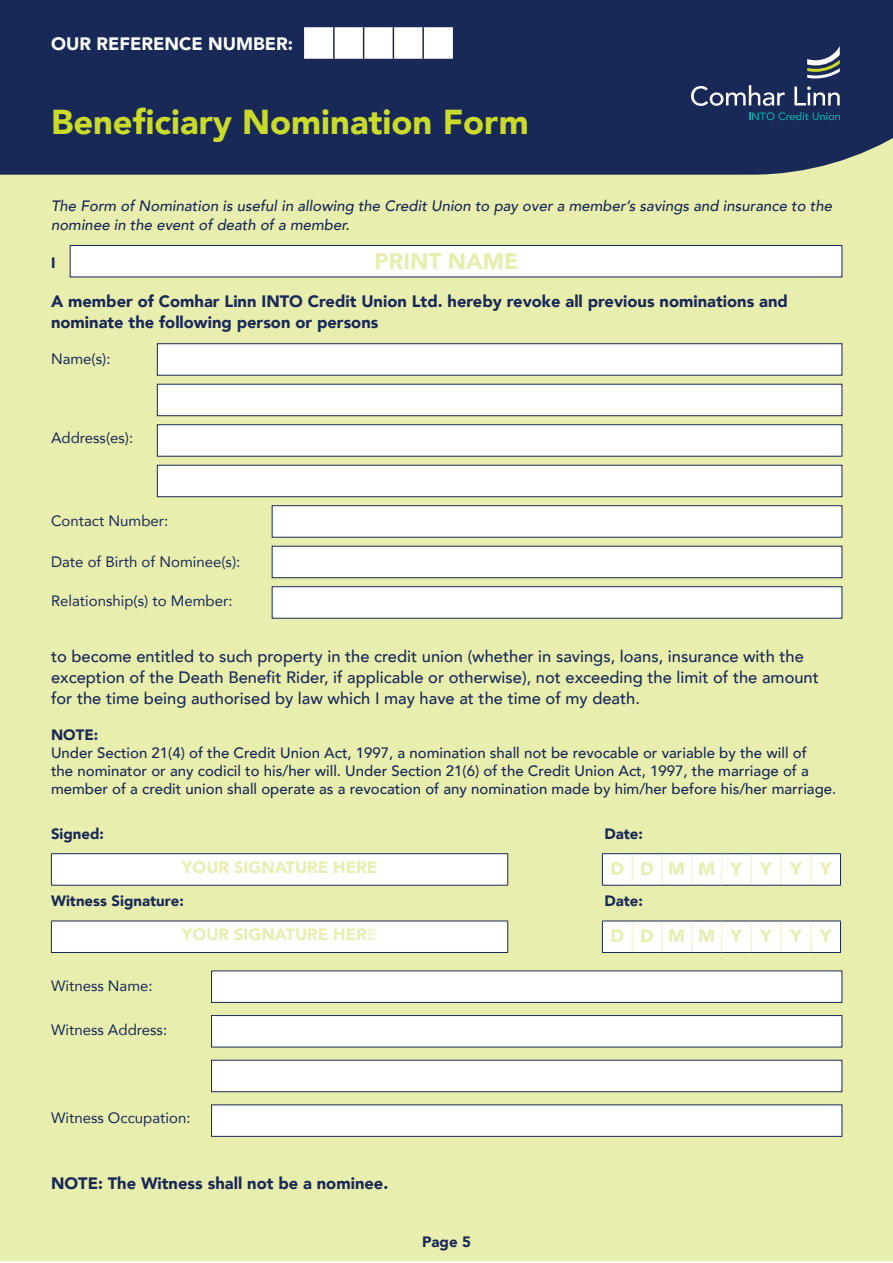
<style>
.page{position:relative;width:893px;height:1263px;background:#fff}
.page>*{position:absolute;margin:0;border:0;box-sizing:border-box;transform-origin:0 0}
.t1{font:900 34.5px "Avenir";color:#cbdb2a}
.t2{font:900 22.5px "Avenir";color:#e8eeae}
.t3{font:900 18px "Avenir";color:#fff}
.t4{font:900 18px "Avenir";letter-spacing:.83em;color:#e8eeae}
.t5{font:500 16.5px/21px "Avenir";color:#182957}
.t6{font:900 16.5px/21px "Avenir";color:#182957}
.t7{font:900 16.5px "Avenir";color:#e8eeae}
.t8{font:500 15px/18px "Avenir";color:#182957}
.t9{font:italic 500 15px/19.5px "Avenir";color:#182957}
.t10{font:15px "Avenir";color:#182957}
.t11{font:900 15px "Avenir";color:#182957}
.s1{color:#f2f6d5}
</style>
<div class="page">
<div style="left:0;top:0;width:893px;height:1261px;background:#e8eeae"></div>
<div style="left:0;top:0;width:893px;height:175px;background:#182957"></div>
<svg style="left:691px;top:85px;width:94px;height:21px"></svg>
<svg style="left:794px;top:86px;width:46px;height:19px"></svg>
<svg style="left:749px;top:112px;width:91px;height:8px"></svg>
<svg style="left:807px;top:46px;width:33px;height:32px"></svg>
<hr style="left:811px;top:853px;width:30px;height:1px;background:#182957">
<hr style="left:840px;top:854px;width:1px;height:31px;background:#182957">
<svg style="left:51px;top:853px;width:789px;height:33px"></svg>
<hr style="left:721px;top:885px;width:30px;height:1px;background:#182957">
<hr style="left:751px;top:885px;width:30px;height:1px;background:#182957">
<hr style="left:781px;top:885px;width:30px;height:1px;background:#182957">
<hr style="left:811px;top:885px;width:30px;height:1px;background:#182957">
<hr style="left:811px;top:920px;width:30px;height:1px;background:#182957">
<hr style="left:840px;top:921px;width:1px;height:31px;background:#182957">
<svg style="left:51px;top:920px;width:789px;height:33px"></svg>
<hr style="left:721px;top:952px;width:30px;height:1px;background:#182957">
<hr style="left:751px;top:952px;width:30px;height:1px;background:#182957">
<hr style="left:781px;top:952px;width:30px;height:1px;background:#182957">
<hr style="left:811px;top:952px;width:30px;height:1px;background:#182957">
<svg style="left:304px;top:27px;width:149px;height:32px"></svg>
<hr style="left:333px;top:27px;width:2px;height:32px;background:#182957">
<hr style="left:363px;top:27px;width:1px;height:32px;background:#182957">
<hr style="left:393px;top:27px;width:1px;height:32px;background:#182957">
<hr style="left:422px;top:27px;width:2px;height:32px;background:#182957">
<div style="left:70px;top:245px;width:772px;height:32px;background:#fff;border:1px solid #182957"></div>
<div style="left:157px;top:343px;width:685px;height:33px;background:#fff;border:1px solid #182957"></div>
<div style="left:211px;top:970px;width:631px;height:33px;background:#fff;border:1px solid #182957"></div>
<div style="left:211px;top:1015px;width:631px;height:32px;background:#fff;border:1px solid #182957"></div>
<div style="left:211px;top:1060px;width:631px;height:32px;background:#fff;border:1px solid #182957"></div>
<div style="left:211px;top:1104px;width:631px;height:33px;background:#fff;border:1px solid #182957"></div>
<div style="left:157px;top:384px;width:685px;height:32px;background:#fff;border:1px solid #182957"></div>
<div style="left:157px;top:424px;width:685px;height:33px;background:#fff;border:1px solid #182957"></div>
<div style="left:157px;top:465px;width:685px;height:32px;background:#fff;border:1px solid #182957"></div>
<div style="left:272px;top:505px;width:570px;height:33px;background:#fff;border:1px solid #182957"></div>
<div style="left:272px;top:546px;width:570px;height:32px;background:#fff;border:1px solid #182957"></div>
<div style="left:272px;top:586px;width:570px;height:33px;background:#fff;border:1px solid #182957"></div>
<p class="t3" style="left:51px;top:28px;width:243px">OUR REFERENCE NUMBER:</p>
<h1 class="t1" style="left:51px;top:92px;width:479px">Beneficiary Nomination Form</h1>
<p class="t9" style="left:51px;top:196px;width:783px">The Form of Nomination is useful in allowing the Credit Union to pay over a member’s savings and insurance to the nominee in the event of death of a member.</p>
<p class="t11" style="left:51px;top:250px;width:6px">I</p>
<p class="t6" style="left:51px;top:291px;width:738px">A member of Comhar Linn INTO Credit Union Ltd. hereby revoke all previous nominations and nominate the following person or persons</p>
<p class="t10" style="left:51px;top:346px;width:61px">Name(s):</p>
<h2 class="t2" style="left:375px;top:242px;width:145px">PRINT NAME</h2>
<p class="t10" style="left:51px;top:426px;width:84px">Address(es):</p>
<p class="t10" style="left:51px;top:508px;width:119px">Contact Number:</p>
<p class="t10" style="left:51px;top:549px;width:191px">Date of Birth of Nominee(s):</p>
<p class="t10" style="left:51px;top:589px;width:183px">Relationship(s) to Member:</p>
<p class="t5" style="left:51px;top:645px;width:769px">to become entitled to such property in the credit union (whether in savings, loans, insurance with the exception of the Death Benefit Rider, if applicable or otherwise), not exceeding the limit of the amount for the time being authorised by law which I may have at the time of my death.</p>
<p class="t11" style="left:51px;top:722px;width:49px">NOTE:</p>
<p class="t8" style="left:51px;top:743px;width:787px">Under Section 21(4) of the Credit Union Act, 1997, a nomination shall not be revocable or variable by the will of<br>the nominator or any codicil to his/her will. Under Section 21(6) of the Credit Union Act, 1997, the marriage of a member of a credit union shall operate as a revocation of any nomination made by him/her before his/her marriage.</p>
<p class="t11" style="left:51px;top:821px;width:55px">Signed:</p>
<p class="t11" style="left:604px;top:821px;width:40px">Date:</p>
<p class="t7" style="left:182px;top:853px;width:197px">YOUR SIGNATURE HERE</p>
<p class="t4" style="left:610px;top:853px;width:223px">DDMMY Y Y Y</p>
<p class="t11" style="left:51px;top:888px;width:134px">Witness Signature:</p>
<p class="t11" style="left:604px;top:888px;width:40px">Date:</p>
<p class="t7" style="left:182px;top:920px;width:197px">YOUR SIGNATURE HER<span class="s1">E</span></p>
<p class="t4" style="left:610px;top:920px;width:223px">DDMMY Y Y Y</p>
<p class="t10" style="left:51px;top:974px;width:103px">Witness Name:</p>
<p class="t10" style="left:51px;top:1018px;width:118px">Witness Address:</p>
<p class="t10" style="left:51px;top:1106px;width:141px">Witness Occupation:</p>
<p class="t6" style="left:51px;top:1172px;width:339px">NOTE: The Witness shall not be a nominee.</p>
<p class="t11" style="left:422px;top:1229px;width:50px">Page 5</p>
</div>
